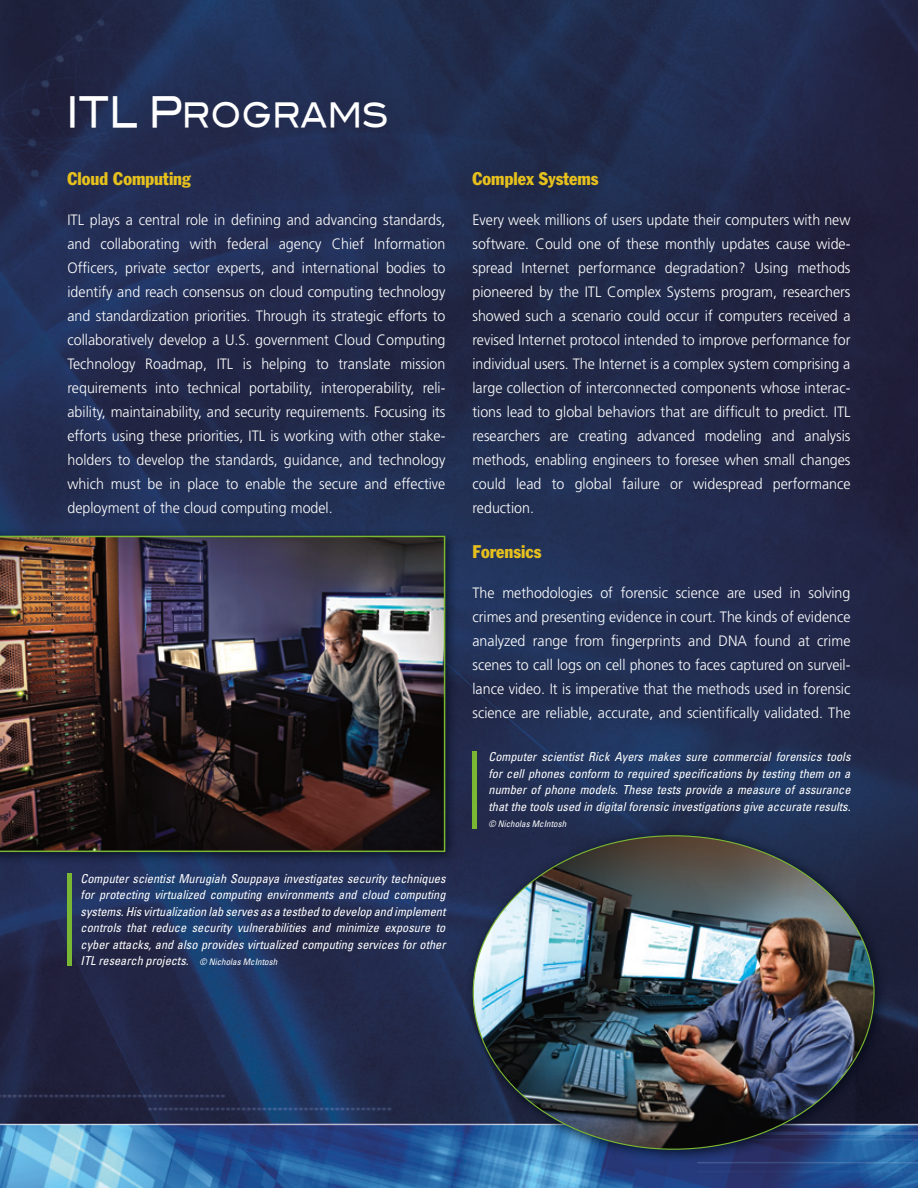
<style>
.page{position:relative;width:918px;height:1188px;background:#fff}
.page>*{position:absolute;margin:0;border:0;box-sizing:border-box;transform-origin:0 0}
.t1{font:33.6px "Blair Md ITCTT Medium SC800";color:#fff;scale:.84 1}
.t2{font:condensed 18px "Franklin Gothic Std";color:#e6c01d}
.t3{font:300 15px/24px "Frutiger";color:#fff;text-align:justify;scale:.95 1}
.t4{font:italic condensed 12.3px/16.5px "Univers";color:#fff;text-align:justify}
.t5{font:italic condensed 9px "Univers";color:#fff}
.s1{font-size:42px}
.s2{font-size:9px}
</style>
<div class="page">
<img style="left:0;top:0;width:918px;height:1188px">
<div style="left:464px;top:827px;width:423px;height:335px;background:#000716;opacity:.75"></div>
<img style="left:473px;top:836px;width:401px;height:313px">
<div style="left:472px;top:751px;width:5px;height:77px;background:#7ab732"></div>
<div style="left:0;top:527px;width:458px;height:338px;background:#000716;opacity:.75"></div>
<img style="left:0;top:536px;width:445px;height:316px">
<hr style="left:68px;top:873px;width:4px;height:93px;background:#7ab732">
<h1 class="t1" style="left:66px;top:88px;width:386px"><span class="s1">ITL P</span>ROGRAMS</h1>
<p class="t2" style="left:68px;top:167px;width:125px">Cloud Computing</p>
<p class="t3" style="left:68px;top:208px;width:399px">ITL plays a central role in defining and advancing standards, and collaborating with federal agency Chief Information Officers, private sector experts, and international bodies to identify and reach consensus on cloud computing technology and standardization priorities. Through its strategic efforts to collaboratively develop a U.S. government Cloud Computing Technology Roadmap, ITL is helping to translate mission requirements into technical portability, interoperability, reli&shy;ability, maintainability, and security requirements. Focusing its efforts using these priorities, ITL is working with other stake&shy;holders to develop the standards, guidance, and technology which must be in place to enable the secure and effective deployment of the cloud computing model.</p>
<p class="t4" style="left:81px;top:870px;width:366px">Computer scientist Murugiah Souppaya investigates security techniques for protecting virtualized computing environments and cloud computing systems. His virtualization lab serves as a testbed to develop and implement controls that reduce security vulnerabilities and minimize exposure to cyber attacks, and also provides virtualized computing services for other ITL research projects. <span class="s2">© Nicholas McIntosh</span></p>
<p class="t2" style="left:472px;top:168px;width:127px">Complex Systems</p>
<p class="t3" style="left:472px;top:208px;width:399px">Every week millions of users update their computers with new software. Could one of these monthly updates cause wide&shy;spread Internet performance degradation? Using methods pioneered by the ITL Complex Systems program, researchers showed such a scenario could occur if computers received a revised Internet protocol intended to improve performance for individual users. The Internet is a complex system comprising a large collection of interconnected components whose interac&shy;tions lead to global behaviors that are difficult to predict. ITL researchers are creating advanced modeling and analysis methods, enabling engineers to foresee when small changes could lead to global failure or widespread performance reduction.</p>
<p class="t2" style="left:472px;top:541px;width:70px">Forensics</p>
<p class="t3" style="left:472px;top:581px;width:399px">The methodologies of forensic science are used in solving crimes and presenting evidence in court. The kinds of evidence analyzed range from fingerprints and DNA found at crime scenes to call logs on cell phones to faces captured on surveil&shy;lance video. It is imperative that the methods used in forensic science are reliable, accurate, and scientifically validated. The</p>
<p class="t4" style="left:489px;top:748px;width:363px">Computer scientist Rick Ayers makes sure commercial forensics tools for cell phones conform to required specifications by testing them on a number of phone models. These tests provide a measure of assurance that the tools used in digital forensic investigations give accurate results.</p>
<p class="t5" style="left:489px;top:818px;width:79px">© Nicholas McIntosh</p>
</div>
